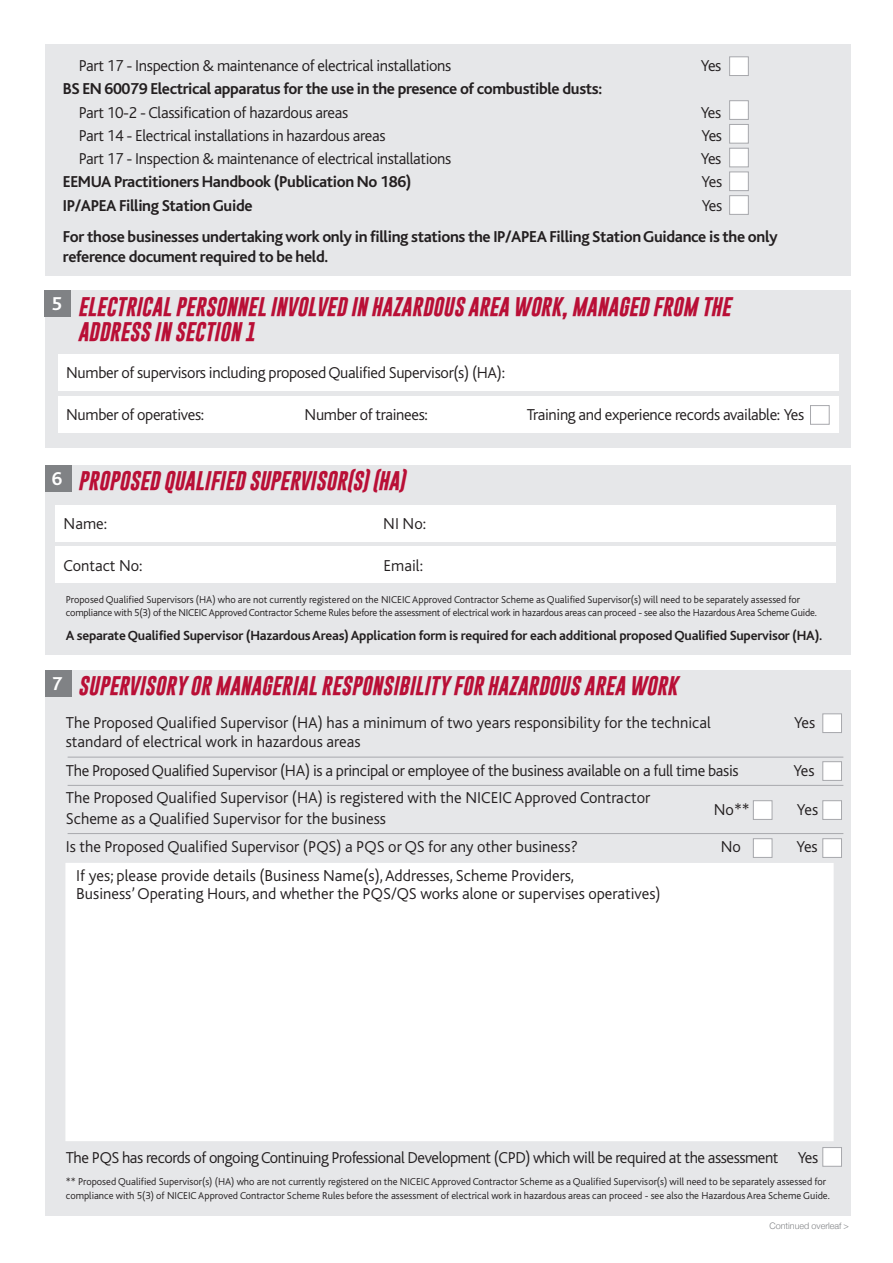
<style>
.page{position:relative;width:893px;height:1263px;background:#fff}
.page>*{position:absolute;margin:0;border:0;box-sizing:border-box;transform-origin:0 0}
.t1{font:italic 700 19.5px/25.5px "Gobold";color:#b90f36}
.t2{font:700 19.5px "Bliss";color:#fff}
.t3{font:300 16.5px/29.2px "Bliss";letter-spacing:-.02em;color:#231f20}
.t4{font:300 16.5px/21px "Bliss";color:#231f20}
.t5{font:700 16.5px/19.5px "Bliss";letter-spacing:-.02em;color:#231f20}
.t6{font:700 13.8px "Bliss";letter-spacing:-.015em;color:#231f20}
.t7{font:300 10.5px/13.5px "Bliss";color:#231f20}
.t8{font:300 9px "Helvetica Neue";color:#808285}
</style>
<div class="page">
<div style="left:45px;top:45px;width:805px;height:231px;background:#e6e7e9"></div>
<div style="left:45px;top:465px;width:806px;height:190px;background:#e6e7e9"></div>
<div style="left:45px;top:465px;width:26px;height:26px;background:#808285"></div>
<div style="left:45px;top:290px;width:805px;height:158px;background:#e6e7e9"></div>
<div style="left:45px;top:290px;width:26px;height:26px;background:#808285"></div>
<div style="left:45px;top:670px;width:806px;height:546px;background:#e6e7e9"></div>
<div style="left:45px;top:670px;width:26px;height:26px;background:#808285"></div>
<div style="left:754px;top:839px;width:18px;height:18px;background:#fff"></div>
<div style="left:753px;top:838px;width:19px;height:20px;border:1px solid #a8a9ad"></div>
<div style="left:823px;top:839px;width:18px;height:18px;background:#fff"></div>
<div style="left:822px;top:838px;width:20px;height:20px;border:1px solid #a8a9ad"></div>
<svg style="left:67px;top:713px;width:777px;height:121px"></svg>
<div style="left:65px;top:863px;width:769px;height:278px;background:#fff"></div>
<div style="left:58px;top:354px;width:780px;height:37px;background:#fff"></div>
<div style="left:58px;top:396px;width:780px;height:37px;background:#fff"></div>
<div style="left:810px;top:405px;width:20px;height:20px;border:1px solid #a8a9ad"></div>
<div style="left:730px;top:101px;width:18px;height:18px;background:#fff"></div>
<div style="left:729px;top:100px;width:20px;height:20px;border:1px solid #a8a9ad"></div>
<div style="left:730px;top:57px;width:18px;height:18px;background:#fff"></div>
<div style="left:729px;top:56px;width:20px;height:20px;border:1px solid #a8a9ad"></div>
<div style="left:730px;top:125px;width:18px;height:18px;background:#fff"></div>
<div style="left:729px;top:124px;width:20px;height:20px;border:1px solid #a8a9ad"></div>
<div style="left:730px;top:149px;width:18px;height:18px;background:#fff"></div>
<div style="left:729px;top:148px;width:20px;height:19px;border:1px solid #a8a9ad"></div>
<div style="left:730px;top:172px;width:18px;height:18px;background:#fff"></div>
<div style="left:729px;top:172px;width:20px;height:19px;border:1px solid #a8a9ad"></div>
<div style="left:730px;top:196px;width:18px;height:18px;background:#fff"></div>
<div style="left:729px;top:195px;width:20px;height:20px;border:1px solid #a8a9ad"></div>
<div style="left:56px;top:506px;width:780px;height:36px;background:#fff"></div>
<div style="left:56px;top:546px;width:780px;height:36px;background:#fff"></div>
<div style="left:823px;top:1148px;width:18px;height:18px;background:#fff"></div>
<div style="left:822px;top:1147px;width:20px;height:20px;border:1px solid #a8a9ad"></div>
<p class="t3" style="left:79px;top:53px;width:374px">Part 17 - Inspection &amp; maintenance of electrical installations</p>
<p class="t3" style="left:701px;top:53px;width:22px">Yes</p>
<p class="t5" style="left:63px;top:81px;width:541px">BS EN 60079 Electrical apparatus for the use in the presence of combustible dusts:</p>
<p class="t3" style="left:79px;top:99px;width:271px">Part 10-2 - Classification of hazardous areas</p>
<p class="t3" style="left:701px;top:99px;width:22px">Yes</p>
<p class="t3" style="left:79px;top:122px;width:308px">Part 14 - Electrical installations in hazardous areas</p>
<p class="t3" style="left:702px;top:122px;width:22px">Yes</p>
<p class="t3" style="left:79px;top:146px;width:374px">Part 17 - Inspection &amp; maintenance of electrical installations</p>
<p class="t3" style="left:701px;top:146px;width:22px">Yes</p>
<p class="t5" style="left:63px;top:174px;width:350px">EEMUA Practitioners Handbook (Publication No 186)</p>
<p class="t3" style="left:702px;top:169px;width:22px">Yes</p>
<p class="t5" style="left:63px;top:197px;width:191px">IP/APEA Filling Station Guide</p>
<p class="t3" style="left:702px;top:192px;width:22px">Yes</p>
<p class="t5" style="left:63px;top:229px;width:716px">For those businesses undertaking work only in filling stations the IP/APEA Filling Station Guidance is the only reference document required to be held.</p>
<p class="t2" style="left:52px;top:296px;width:12px">5</p>
<p class="t1" style="left:78px;top:296px;width:654px">ELECTRICAL PERSONNEL INVOLVED IN HAZARDOUS AREA WORK, MANAGED FROM THE<br>ADDRESS IN SECTION 1</p>
<p class="t3" style="left:66px;top:359px;width:440px">Number of supervisors including proposed Qualified Supervisor(s) (HA):</p>
<p class="t3" style="left:66px;top:401px;width:140px">Number of operatives:</p>
<p class="t3" style="left:305px;top:401px;width:125px">Number of trainees:</p>
<p class="t3" style="left:527px;top:401px;width:279px">Training and experience records available: Yes</p>
<p class="t2" style="left:52px;top:471px;width:12px">6</p>
<p class="t1" style="left:78px;top:471px;width:328px">PROPOSED QUALIFIED SUPERVISOR(S) (HA)</p>
<p class="t3" style="left:64px;top:510px;width:45px">Name:</p>
<p class="t3" style="left:383px;top:510px;width:44px">NI No:</p>
<p class="t4" style="left:64px;top:557px;width:80px">Contact No:</p>
<p class="t3" style="left:384px;top:552px;width:41px">Email:</p>
<p class="t7" style="left:66px;top:593px;width:753px">Proposed Qualified Supervisors (HA) who are not currently registered on the NICEIC Approved Contractor Scheme as Qualified Supervisor(s) will need to be separately assessed for compliance with 5(3) of the NICEIC Approved Contractor Scheme Rules before the assessment of electrical work in hazardous areas can proceed - see also the Hazardous Area Scheme Guide.</p>
<p class="t6" style="left:66px;top:630px;width:758px">A separate Qualified Supervisor (Hazardous Areas) Application form is required for each additional proposed Qualified Supervisor (HA).</p>
<p class="t2" style="left:52px;top:676px;width:12px">7</p>
<p class="t1" style="left:78px;top:676px;width:601px">SUPERVISORY OR MANAGERIAL RESPONSIBILITY FOR HAZARDOUS AREA WORK</p>
<p class="t4" style="left:66px;top:713px;width:646px">The Proposed Qualified Supervisor (HA) has a minimum of two years responsibility for the technical</p>
<p class="t3" style="left:794px;top:709px;width:23px">Yes</p>
<p class="t3" style="left:66px;top:728px;width:674px">standard of electrical work in hazardous areas<br>The Proposed Qualified Supervisor (HA) is a principal or employee of the business available on a full time basis</p>
<p class="t3" style="left:793px;top:758px;width:23px">Yes</p>
<p class="t4" style="left:66px;top:789px;width:586px">The Proposed Qualified Supervisor (HA) is registered with the NICEIC Approved Contractor<br>Scheme as a Qualified Supervisor for the business</p>
<p class="t3" style="left:714px;top:797px;width:38px">No**</p>
<p class="t3" style="left:797px;top:797px;width:23px">Yes</p>
<p class="t4" style="left:66px;top:838px;width:514px">Is the Proposed Qualified Supervisor (PQS) a PQS or QS for any other business?</p>
<p class="t3" style="left:721px;top:833px;width:22px">No</p>
<p class="t3" style="left:796px;top:833px;width:23px">Yes</p>
<p class="t4" style="left:76px;top:868px;width:586px;line-height:18px">If yes; please provide details (Business Name(s), Addresses, Scheme Providers,<br>Business’ Operating Hours, and whether the PQS/QS works alone or supervises operatives)</p>
<p class="t3" style="left:66px;top:1144px;width:754px">The PQS has records of ongoing Continuing Professional Development (CPD) which will be required at the assessment Yes</p>
<p class="t7" style="left:66px;top:1176px;width:766px">** Proposed Qualified Supervisor(s) (HA) who are not currently registered on the NICEIC Approved Contractor Scheme as a Qualified Supervisor(s) will need to be separately assessed for compliance with 5(3) of NICEIC Approved Contractor Scheme Rules before the assessment of electrical work in hazardous areas can proceed - see also the Hazardous Area Scheme Guide.</p>
<p class="t8" style="left:769px;top:1219px;width:81px">Continued overleaf &gt;</p>
</div>
